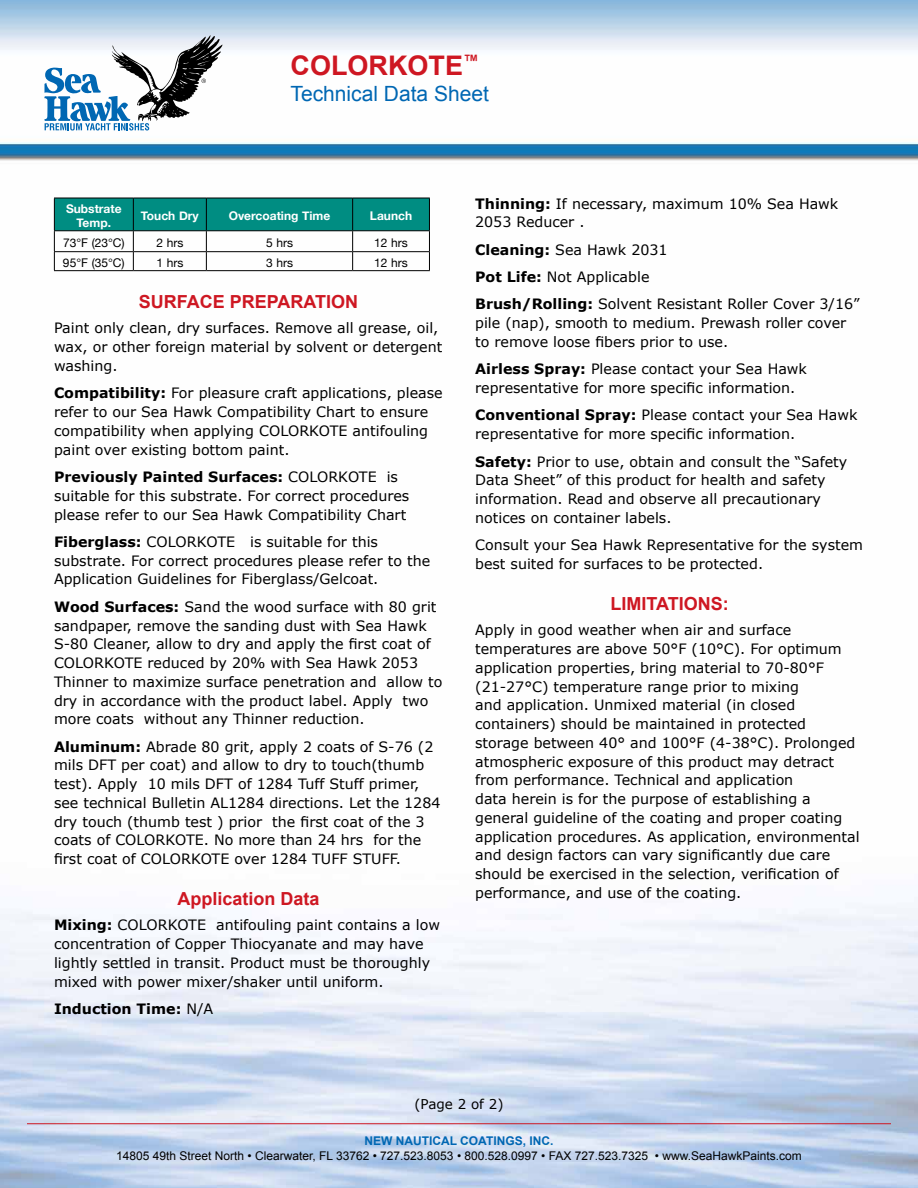
<style>
.page{position:relative;width:918px;height:1188px;background:#fff}
.page>*{position:absolute;margin:0;border:0;box-sizing:border-box;transform-origin:0 0}
.t1{font:700 27px "Arial";color:#ce1722}
.t2{font:21px "Arial";color:#0067b3}
.t3{font:700 18px "Arial";color:#ce1722}
.t4{font:14.25px/18.8px "Verdana";color:#000}
.t5{font:700 14.25px "Verdana";color:#000}
.t6{font:13.5px "Verdana";color:#000}
.t7{font:12px "Arial";color:#000}
.t8{font:12px "Helvetica Neue";color:#000}
.t9{font:700 12px/13.5px "Helvetica Neue";color:#fff;text-align:center}
.t10{font:700 12px "Arial";color:#0067b3}
.s1{font-weight:700}
.s2{font-weight:400}
</style>
<div class="page">
<img style="left:0;top:0;width:918px;height:1188px">
<hr style="left:27px;top:1123px;width:864px;height:1px;background:#ce1722">
<svg style="left:54px;top:199px;width:376px;height:71px"></svg>
<hr style="left:54px;top:270px;width:79px;height:1px;background:#000">
<hr style="left:133px;top:270px;width:73px;height:1px;background:#000">
<hr style="left:206px;top:270px;width:147px;height:1px;background:#000">
<hr style="left:353px;top:270px;width:77px;height:1px;background:#000">
<hr style="left:353px;top:198px;width:77px;height:1px;background:#000">
<hr style="left:429px;top:198px;width:1px;height:32px;background:#000">
<hr style="left:54px;top:198px;width:79px;height:1px;background:#000">
<hr style="left:54px;top:198px;width:1px;height:32px;background:#000">
<hr style="left:133px;top:198px;width:73px;height:1px;background:#000">
<hr style="left:133px;top:198px;width:1px;height:32px;background:#000">
<hr style="left:206px;top:198px;width:147px;height:1px;background:#000">
<hr style="left:206px;top:198px;width:1px;height:32px;background:#000">
<hr style="left:352px;top:198px;width:1px;height:32px;background:#000">
<svg style="left:44px;top:35px;width:178px;height:95px"></svg>
<h1 class="t1" style="left:291px;top:48px;width:190px">COLORKOTE<sup>™</sup></h1>
<h2 class="t2" style="left:291px;top:80px;width:200px">Technical Data Sheet</h2>
<p class="t9" style="left:66px;top:203px;width:57px">Substrate<br>Temp.</p>
<p class="t9" style="left:141px;top:210px;width:59px">Touch Dry</p>
<p class="t9" style="left:229px;top:210px;width:103px">Overcoating Time</p>
<p class="t9" style="left:370px;top:210px;width:44px">Launch</p>
<p class="t8" style="left:63px;top:234px;width:63px">73°F (23°C)</p>
<p class="t8" style="left:156px;top:234px;width:29px">2 hrs</p>
<p class="t8" style="left:266px;top:234px;width:29px">5 hrs</p>
<p class="t8" style="left:374px;top:234px;width:35px">12 hrs</p>
<p class="t8" style="left:63px;top:254px;width:63px">95°F (35°C)</p>
<p class="t8" style="left:156px;top:254px;width:29px">1 hrs</p>
<p class="t8" style="left:266px;top:254px;width:29px">3 hrs</p>
<p class="t8" style="left:374px;top:254px;width:35px">12 hrs</p>
<p class="t3" style="left:139px;top:290px;width:221px">SURFACE PREPARATION</p>
<p class="t4" style="left:54px;top:319px;width:390px">Paint only clean, dry surfaces. Remove all grease, oil, wax, or other foreign material by solvent or detergent washing.</p>
<p class="t4" style="left:54px;top:384px;width:390px"><span class="s1">Compatibility:</span> For pleasure craft applications, please refer to our Sea Hawk Compatibility Chart to ensure compatibility when applying COLORKOTE antifouling paint over existing bottom paint.</p>
<p class="t4" style="left:54px;top:468px;width:357px"><span class="s1">Previously Painted Surfaces:</span> COLORKOTE is suitable for this substrate. For correct procedures please refer to our Sea Hawk Compatibility Chart</p>
<p class="t4" style="left:54px;top:533px;width:378px"><span class="s1">Fiberglass:</span> COLORKOTE is suitable for this substrate. For correct procedures please refer to the<br>Application Guidelines for Fiberglass/Gelcoat.</p>
<p class="t4" style="left:54px;top:597px;width:390px"><span class="s1">Wood Surfaces:</span> Sand the wood surface with 80 grit sandpaper, remove the sanding dust with Sea Hawk S-80 Cleaner, allow to dry and apply the first coat of COLORKOTE reduced by 20% with Sea Hawk 2053<br>Thinner to maximize surface penetration and allow to dry in accordance with the product label. Apply two more coats without any Thinner reduction.</p>
<p class="t4" style="left:54px;top:737px;width:388px"><span class="s1">Aluminum:</span> Abrade 80 grit, apply 2 coats of S-76 (2 mils DFT per coat) and allow to dry to touch(thumb test). Apply 10 mils DFT of 1284 Tuff Stuff primer, see technical Bulletin AL1284 directions. Let the 1284 dry touch (thumb test ) prior the first coat of the 3 coats of COLORKOTE. No more than 24 hrs for the first coat of COLORKOTE over 1284 TUFF STUFF.</p>
<p class="t3" style="left:177px;top:887px;width:144px">Application Data</p>
<p class="t4" style="left:54px;top:916px;width:388px"><span class="s1">Mixing:</span> COLORKOTE antifouling paint contains a low concentration of Copper Thiocyanate and may have lightly settled in transit. Product must be thoroughly mixed with power mixer/shaker until uniform.</p>
<p class="t5" style="left:54px;top:1000px;width:161px">Induction Time: <span class="s2">N/A</span></p>
<p class="t4" style="left:475px;top:194px;width:365px"><span class="s1">Thinning:</span> If necessary, maximum 10% Sea Hawk<br>2053 Reducer .</p>
<p class="t4" style="left:475px;top:236px;width:386px;line-height:27.5px"><span class="s1">Cleaning:</span> Sea Hawk 2031<br><span class="s1">Pot Life:</span> Not Applicable<br><span class="s1">Brush/Rolling:</span> Solvent Resistant Roller Cover 3/16”</p>
<p class="t4" style="left:475px;top:314px;width:373px">pile (nap), smooth to medium. Prewash roller cover to remove loose fibers prior to use.</p>
<p class="t4" style="left:475px;top:360px;width:333px"><span class="s1">Airless Spray:</span> Please contact your Sea Hawk representative for more specific information.</p>
<p class="t4" style="left:475px;top:406px;width:384px"><span class="s1">Conventional Spray:</span> Please contact your Sea Hawk representative for more specific information.</p>
<p class="t4" style="left:475px;top:452px;width:373px"><span class="s1">Safety:</span> Prior to use, obtain and consult the “Safety Data Sheet” of this product for health and safety information. Read and observe all precautionary notices on container labels.</p>
<p class="t4" style="left:475px;top:536px;width:389px">Consult your Sea Hawk Representative for the system best suited for surfaces to be protected.</p>
<p class="t3" style="left:610px;top:592px;width:120px">LIMITATIONS:</p>
<p class="t4" style="left:475px;top:621px;width:386px">Apply in good weather when air and surface temperatures are above 50°F (10°C). For optimum application properties, bring material to 70-80°F (21-27°C) temperature range prior to mixing<br>and application. Unmixed material (in closed containers) should be maintained in protected storage between 40° and 100°F (4-38°C). Prolonged atmospheric exposure of this product may detract from performance. Technical and application<br>data herein is for the purpose of establishing a general guideline of the coating and proper coating application procedures. As application, environmental and design factors can vary significantly due care should be exercised in the selection, verification of performance, and use of the coating.</p>
<p class="t6" style="left:415px;top:1096px;width:91px">(Page 2 of 2)</p>
<p class="t10" style="left:365px;top:1133px;width:190px">NEW NAUTICAL COATINGS, INC.</p>
<p class="t7" style="left:116px;top:1148px;width:687px">14805 49th Street North • Clearwater, FL 33762 • 727.523.8053 • 800.528.0997 • FAX 727.523.7325 • www.SeaHawkPaints.com</p>
</div>
